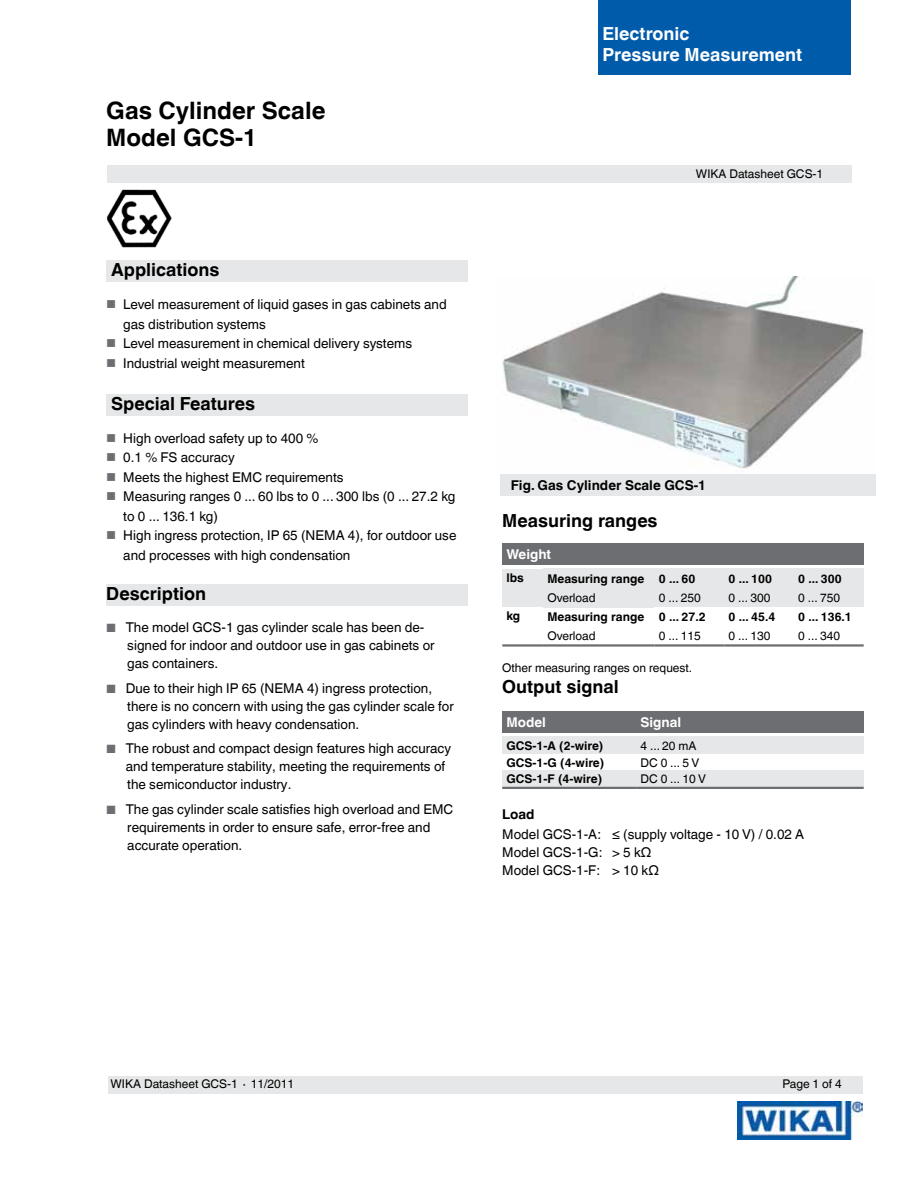
<style>
.page{position:relative;width:918px;height:1188px;background:#fff}
.page>*{position:absolute;margin:0;border:0;box-sizing:border-box;transform-origin:0 0}
.t1{font:700 24px/27px "Helvetica World";color:#000}
.t2{font:700 18px "Helvetica World";color:#000}
.t3{font:700 18px/21px "Helvetica World";color:#fff}
.t4{font:13.5px/19.5px "Helvetica World";color:#000}
.t5{font:700 13.5px "Helvetica World";color:#000}
.t6{font:700 13.5px "Helvetica World";color:#fff}
.t7{font:700 12px/18.6px "Helvetica World";color:#000}
.t8{font:12px/16.6px "Helvetica World";color:#000}
.t9{font:12px "Helvetica World";color:#6d6e71}
.s1{font-size:12px;color:#6d6e71}
.s2{font-weight:400}
.s3{font-weight:700}
</style>
<div class="page">
<img style="left:738px;top:1101px;width:125px;height:39px">
<div style="left:108px;top:1076px;width:755px;height:17px;background:#e6e7e8"></div>
<div style="left:107px;top:165px;width:744px;height:17px;background:#e6e7e8"></div>
<div style="left:106px;top:260px;width:362px;height:21px;background:#e6e7e8"></div>
<div style="left:598px;top:0;width:252px;height:74px;background:#005baa"></div>
<div style="left:106px;top:395px;width:362px;height:21px;background:#e6e7e8"></div>
<div style="left:106px;top:585px;width:362px;height:21px;background:#e6e7e8"></div>
<img style="left:106px;top:189px;width:66px;height:59px">
<img style="left:502px;top:276px;width:363px;height:193px">
<div style="left:500px;top:474px;width:375px;height:21px;background:#e6e7e8"></div>
<div style="left:502px;top:543px;width:362px;height:21px;background:#6d6e71"></div>
<div style="left:502px;top:569px;width:41px;height:38px;background:#e6e7e8"></div>
<div style="left:543px;top:569px;width:112px;height:19px;background:#e6e7e8"></div>
<div style="left:655px;top:569px;width:69px;height:19px;background:#e6e7e8"></div>
<div style="left:724px;top:569px;width:70px;height:19px;background:#e6e7e8"></div>
<div style="left:794px;top:569px;width:70px;height:19px;background:#e6e7e8"></div>
<div style="left:543px;top:588px;width:112px;height:19px;background:#e6e7e8"></div>
<div style="left:655px;top:588px;width:69px;height:19px;background:#e6e7e8"></div>
<div style="left:724px;top:588px;width:70px;height:19px;background:#e6e7e8"></div>
<div style="left:794px;top:588px;width:70px;height:19px;background:#e6e7e8"></div>
<hr style="left:502px;top:644px;width:41px;height:3px;background:#6d6e71">
<hr style="left:543px;top:644px;width:112px;height:3px;background:#6d6e71">
<hr style="left:655px;top:644px;width:69px;height:3px;background:#6d6e71">
<hr style="left:724px;top:644px;width:70px;height:3px;background:#6d6e71">
<hr style="left:794px;top:644px;width:70px;height:3px;background:#6d6e71">
<div style="left:502px;top:711px;width:134px;height:21px;background:#6d6e71"></div>
<div style="left:636px;top:711px;width:228px;height:21px;background:#6d6e71"></div>
<div style="left:502px;top:737px;width:134px;height:17px;background:#e6e7e8"></div>
<div style="left:636px;top:737px;width:228px;height:17px;background:#e6e7e8"></div>
<div style="left:502px;top:771px;width:134px;height:17px;background:#e6e7e8"></div>
<div style="left:636px;top:771px;width:228px;height:17px;background:#e6e7e8"></div>
<hr style="left:502px;top:787px;width:134px;height:2px;background:#6d6e71">
<hr style="left:636px;top:787px;width:228px;height:2px;background:#6d6e71">
<h1 class="t1" style="left:106px;top:98px;width:221px">Gas Cylinder Scale<br>Model GCS-1</h1>
<h2 class="t2" style="left:111px;top:260px;width:110px">Applications</h2>
<p class="t4" style="left:123px;top:295px;width:325px">Level measurement of liquid gases in gas cabinets and gas distribution systems<br>Level measurement in chemical delivery systems Industrial weight measurement</p>
<h2 class="t2" style="left:111px;top:393px;width:145px">Special Features</h2>
<p class="t4" style="left:123px;top:428px;width:335px">High overload safety up to 400 %<br>0.1 % FS accuracy<br>Meets the highest EMC requirements<br>Measuring ranges 0 ... 60 lbs to 0 ... 300 lbs (0 ... 27.2 kg to 0 ... 136.1 kg)<br>High ingress protection, IP 65 (NEMA 4), for outdoor use and processes with high condensation</p>
<h2 class="t2" style="left:106px;top:584px;width:101px">Description</h2>
<p class="t4" style="left:127px;top:618px;width:309px;line-height:18px;text-indent:-21px"><span class="s1">■</span> The model GCS-1 gas cylinder scale has been de&shy;signed for indoor and outdoor use in gas cabinets or gas containers.</p>
<p class="t4" style="left:126px;top:679px;width:330px;line-height:18px">Due to their high IP 65 (NEMA 4) ingress protection, there is no concern with using the gas cylinder scale for gas cylinders with heavy condensation.</p>
<p class="t4" style="left:126px;top:740px;width:327px;line-height:18px">The robust and compact design features high accuracy and temperature stability, meeting the requirements of the semiconductor industry.</p>
<p class="t4" style="left:126px;top:801px;width:329px;line-height:18px">The gas cylinder scale satisfies high overload and EMC requirements in order to ensure safe, error-free and accurate operation.</p>
<p class="t9" style="left:106px;top:682px;width:12px">■</p>
<p class="t9" style="left:106px;top:742px;width:12px">■</p>
<p class="t9" style="left:106px;top:803px;width:12px">■</p>
<h1 class="t3" style="left:602px;top:24px;width:201px">Electronic<br>Pressure Measurement</h1>
<p class="t8" style="left:696px;top:166px;width:129px">WIKA Datasheet GCS-1</p>
<p class="t5" style="left:511px;top:477px;width:197px">Fig. Gas Cylinder Scale GCS-1</p>
<h3 class="t2" style="left:502px;top:510px;width:157px">Measuring ranges</h3>
<p class="t6" style="left:507px;top:546px;width:46px">Weight</p>
<p class="t7" style="left:507px;top:568px;width:19px">lbs</p>
<p class="t7" style="left:547px;top:569px;width:98px;line-height:19.2px">Measuring range<br><span class="s2">Overload</span></p>
<p class="t8" style="left:659px;top:569px;width:43px;line-height:19.2px"><span class="s3">0 ... 60<br></span>0 ... 250</p>
<p class="t7" style="left:729px;top:569px;width:45px;line-height:19.2px">0 ... 100<br><span class="s2">0 ... 300</span></p>
<p class="t7" style="left:798px;top:569px;width:45px;line-height:19.2px">0 ... 300<br><span class="s2">0 ... 750</span></p>
<p class="t7" style="left:507px;top:607px;width:15px">kg</p>
<p class="t7" style="left:547px;top:608px;width:98px">Measuring range<br><span class="s2">Overload</span></p>
<p class="t7" style="left:659px;top:608px;width:48px">0 ... 27.2<br><span class="s2">0 ... 115</span></p>
<p class="t7" style="left:729px;top:608px;width:48px">0 ... 45.4<br><span class="s2">0 ... 130</span></p>
<p class="t7" style="left:798px;top:608px;width:55px">0 ... 136.1<br><span class="s2">0 ... 340</span></p>
<p class="t8" style="left:502px;top:660px;width:192px">Other measuring ranges on request.</p>
<h3 class="t2" style="left:502px;top:676px;width:118px">Output signal</h3>
<p class="t6" style="left:507px;top:714px;width:41px">Model</p>
<p class="t6" style="left:640px;top:714px;width:42px">Signal</p>
<p class="t7" style="left:507px;top:737px;width:99px;line-height:16.6px;text-align:justify">GCS-1-A (2-wire)<br>GCS-1-G (4-wire)<br>GCS-1-F (4-wire)</p>
<p class="t8" style="left:640px;top:737px;width:67px">4 ... 20 mA<br>DC 0 ... 5 V<br>DC 0 ... 10 V</p>
<p class="t4" style="left:502px;top:804px;width:304px;line-height:20px"><span class="s3">Load<br></span>Model GCS-1-A: ≤ (supply voltage - 10 V) / 0.02 A</p>
<p class="t4" style="left:502px;top:843px;width:158px;line-height:18.1px">Model GCS-1-G: &gt; 5 kΩ<br>Model GCS-1-F: &gt; 10 kΩ</p>
<p class="t8" style="left:111px;top:1076px;width:185px">WIKA Datasheet GCS-1 ∙ 11/2011</p>
<p class="t8" style="left:782px;top:1076px;width:61px">Page 1 of 4</p>
</div>
